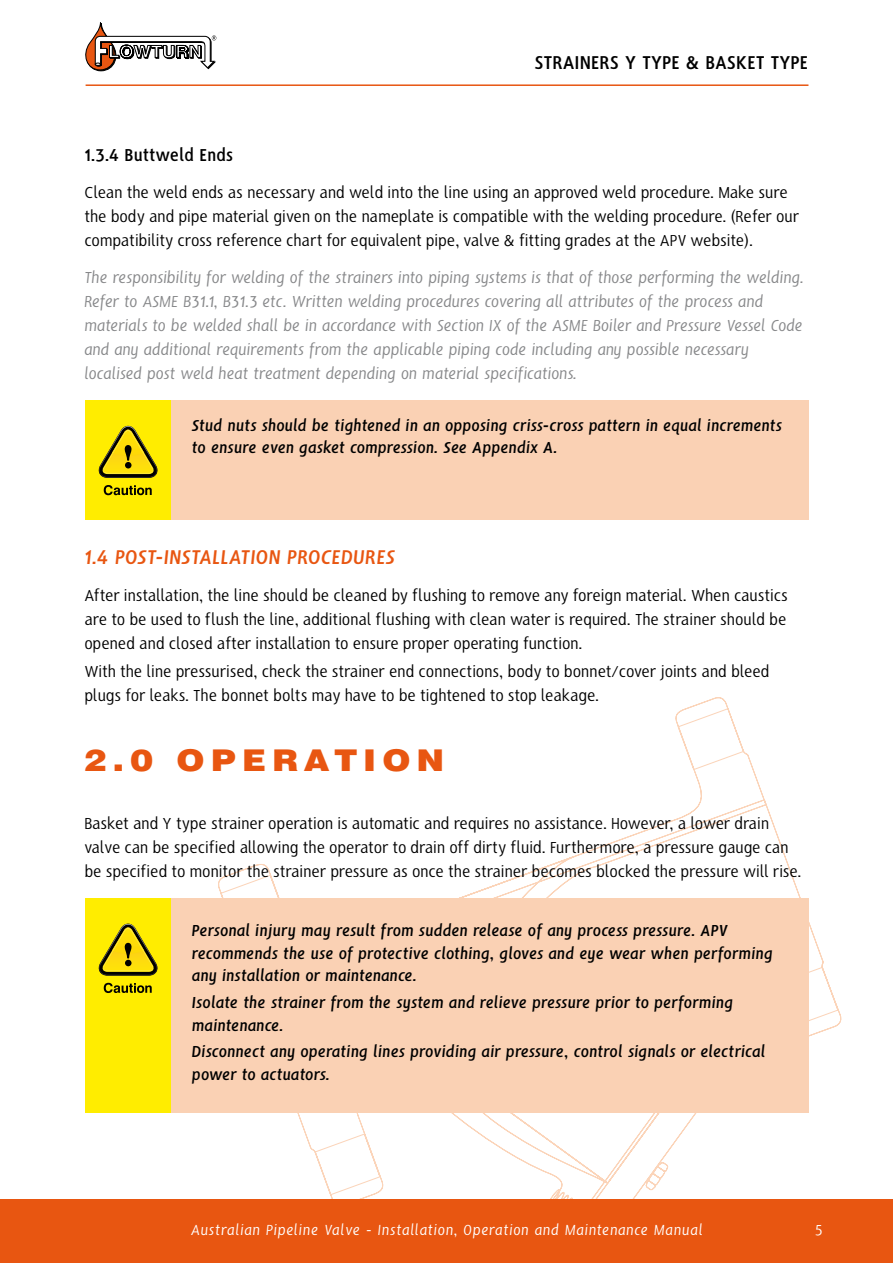
<style>
.page{position:relative;width:893px;height:1263px;background:#fff}
.page>*{position:absolute;margin:0;border:0;box-sizing:border-box;transform-origin:0 0}
.t1{font:900 30px "Swiss 721 BT";letter-spacing:.18em;color:#e85611;scale:1.14 1}
.t2{font:italic 700 22.5px "HS Sans";letter-spacing:.005em;color:#e85611}
.t3{font:700 21px "HS Sans";letter-spacing:-.005em;color:#000}
.t4{font:700 19.5px "HS Sans";letter-spacing:-.005em;color:#000}
.t5{font:18px/24px "HS Sans";letter-spacing:-.005em;color:#000}
.t6{font:italic 700 18px/22.5px "HS Sans";letter-spacing:-.005em;color:#000}
.t7{font:italic 18px/24px "HS Sans";color:#87888a}
.t8{font:italic 16.5px "HS Sans";letter-spacing:.035em;color:#fff}
.t9{font:16.5px "HS Sans";color:#fff}
</style>
<div class="page">
<svg style="left:217px;top:697px;width:625px;height:502px"></svg>
<div style="left:0;top:1199px;width:893px;height:64px;background:#e85611"></div>
<hr style="left:86px;top:84px;width:722px;height:2px;background:#e85611">
<svg style="left:86px;top:23px;width:130px;height:48px"></svg>
<div style="left:86px;top:400px;width:85px;height:119px;background:#ffed00"></div>
<svg style="left:99px;top:426px;width:58px;height:52px"></svg>
<svg style="left:104px;top:485px;width:48px;height:10px"></svg>
<div style="left:171px;top:400px;width:637px;height:119px;background:#fad1b4"></div>
<div style="left:86px;top:898px;width:85px;height:214px;background:#ffed00"></div>
<svg style="left:99px;top:924px;width:58px;height:52px"></svg>
<svg style="left:104px;top:983px;width:48px;height:10px"></svg>
<div style="left:171px;top:898px;width:637px;height:214px;background:#fad1b4"></div>
<p class="t3" style="left:534px;top:51px;width:276px">STRAINERS Y TYPE &amp; BASKET TYPE</p>
<p class="t4" style="left:84px;top:145px;width:151px">1.3.4 Buttweld Ends</p>
<p class="t5" style="left:84px;top:181px;width:716px">Clean the weld ends as necessary and weld into the line using an approved weld procedure. Make sure the body and pipe material given on the nameplate is compatible with the welding procedure. (Refer our compatibility cross reference chart for equivalent pipe, valve &amp; fitting grades at the APV website).</p>
<p class="t7" style="left:84px;top:266px;width:721px">The responsibility for welding of the strainers into piping systems is that of those performing the welding.<br>Refer to ASME B31.1, B31.3 etc. Written welding procedures covering all attributes of the process and materials to be welded shall be in accordance with Section IX of the ASME Boiler and Pressure Vessel Code and any additional requirements from the applicable piping code including any possible necessary localised post weld heat treatment depending on material specifications.</p>
<p class="t6" style="left:192px;top:414px;width:592px">Stud nuts should be tightened in an opposing criss-cross pattern in equal increments to ensure even gasket compression. See Appendix A.</p>
<p class="t2" style="left:84px;top:545px;width:313px">1.4 POST-INSTALLATION PROCEDURES</p>
<p class="t5" style="left:84px;top:584px;width:705px;text-align:justify">After installation, the line should be cleaned by flushing to remove any foreign material. When caustics are to be used to flush the line, additional flushing with clean water is required. The strainer should be opened and closed after installation to ensure proper operating function.</p>
<p class="t5" style="left:84px;top:660px;width:687px">With the line pressurised, check the strainer end connections, body to bonnet/cover joints and bleed plugs for leaks. The bonnet bolts may have to be tightened to stop leakage.</p>
<h1 class="t1" style="left:84px;top:742px;width:317px">2.0 OPERATION</h1>
<p class="t5" style="left:84px;top:811px;width:719px">Basket and Y type strainer operation is automatic and requires no assistance. However, a lower drain valve can be specified allowing the operator to drain off dirty fluid. Furthermore, a pressure gauge can be specified to monitor the strainer pressure as once the strainer becomes blocked the pressure will rise.</p>
<p class="t6" style="left:192px;top:920px;width:583px">Personal injury may result from sudden release of any process pressure. APV recommends the use of protective clothing, gloves and eye wear when performing any installation or maintenance.</p>
<p class="t6" style="left:192px;top:991px;width:543px">Isolate the strainer from the system and relieve pressure prior to performing maintenance.</p>
<p class="t6" style="left:192px;top:1041px;width:575px">Disconnect any operating lines providing air pressure, control signals or electrical power to actuators.</p>
<p class="t8" style="left:191px;top:1222px;width:513px">Australian Pipeline Valve - Installation, Operation and Maintenance Manual</p>
<p class="t9" style="left:815px;top:1222px;width:9px">5</p>
</div>
